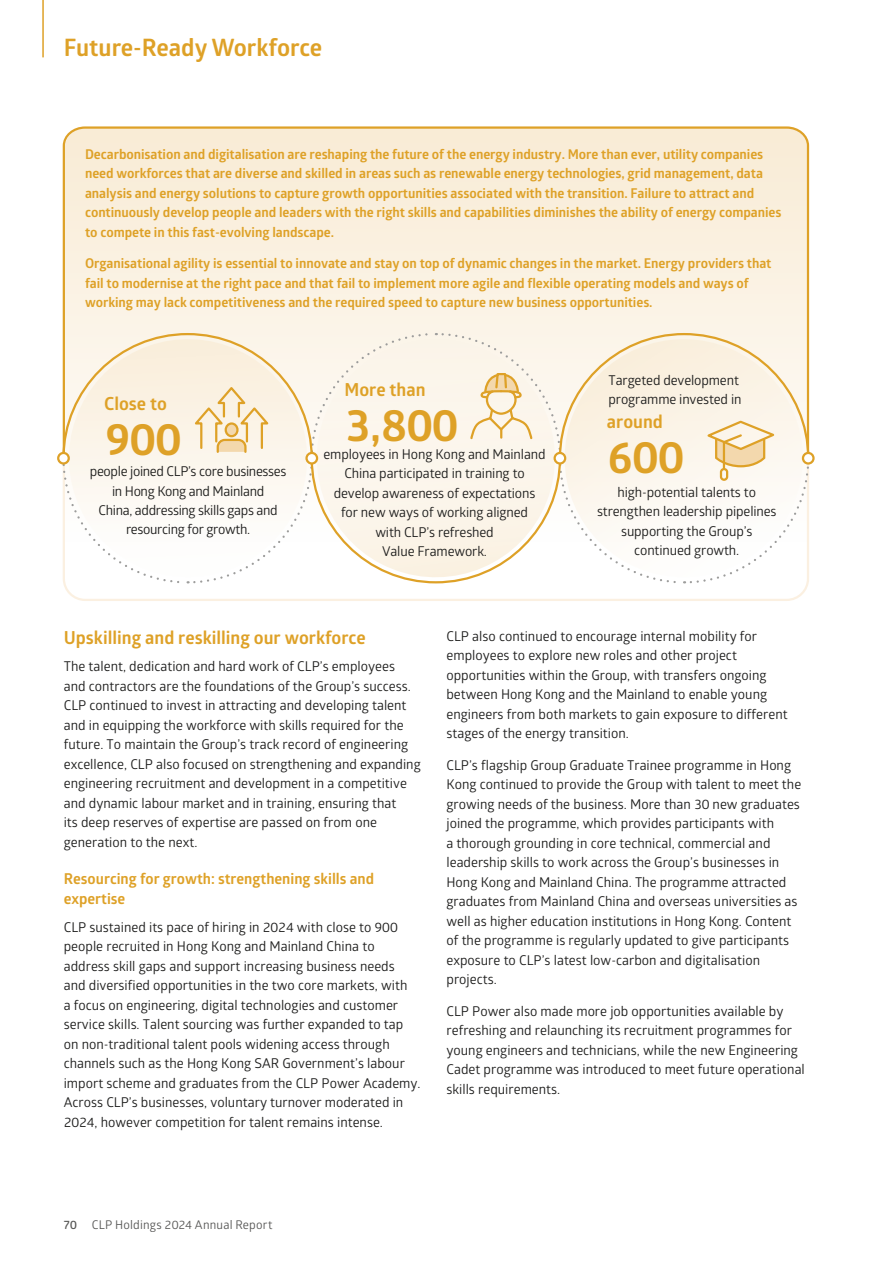
<style>
.page{position:relative;width:893px;height:1263px;background:#fff}
.page>*{position:absolute;margin:0;border:0;box-sizing:border-box;transform-origin:0 0}
.t1{font:700 45px "Glober";color:#dea127}
.t2{font:700 24px "Glober";color:#dea127}
.t3{font:700 18px "Glober";color:#dea127}
.t4{font:700 15px/19.5px "Glober";color:#dea127}
.t5{font:13.5px/19.5px "Glober";color:#1c1c1b}
.t6{font:700 13.5px/19.5px "Glober";letter-spacing:-.005em;color:#dea127}
.t7{font:13.5px/19.5px "Glober";letter-spacing:-.025em;color:#1c1c1b;text-align:center}
.t8{font:12px "Glober";letter-spacing:.015em;color:#575756}
.s1{font-weight:600}
</style>
<div class="page">
<svg style="left:69px;top:585px;width:739px;height:16px"></svg>
<svg style="left:62px;top:126px;width:748px;height:206px;background:#f9eedb"></svg>
<svg style="left:57px;top:322px;width:243px;height:272px"></svg>
<svg style="left:300px;top:322px;width:272px;height:272px;fill:#fbf4e8"></svg>
<div style="left:57px;top:452px;width:13px;height:13px;border:2px solid #dea127;border-radius:50%"></div>
<div style="left:802px;top:452px;width:13px;height:13px;border:2px solid #dea127;border-radius:50%"></div>
<svg style="left:61px;top:332px;width:749px;height:253px"></svg>
<div style="left:720px;top:468px;width:8px;height:13px;border:2px solid #dea127;border-radius:3px"></div>
<hr style="left:42px;top:0;width:2px;height:57px;background:#dea127">
<h2 class="t2" style="left:64px;top:30px;width:260px">Future-Ready Workforce</h2>
<p class="t6" style="left:85px;top:144px;width:698px">Decarbonisation and digitalisation are reshaping the future of the energy industry. More than ever, utility companies need workforces that are diverse and skilled in areas such as renewable energy technologies, grid management, data analysis and energy solutions to capture growth opportunities associated with the transition. Failure to attract and continuously develop people and leaders with the right skills and capabilities diminishes the ability of energy companies to compete in this fast-evolving landscape.</p>
<p class="t6" style="left:85px;top:254px;width:688px">Organisational agility is essential to innovate and stay on top of dynamic changes in the market. Energy providers that fail to modernise at the right pace and that fail to implement more agile and flexible operating models and ways of working may lack competitiveness and the required speed to capture new business opportunities.</p>
<h3 class="t3" style="left:104px;top:391px;width:64px">Close to</h3>
<h1 class="t1" style="left:104px;top:407px;width:78px">900</h1>
<p class="t7" style="left:90px;top:461px;width:198px">people joined CLP’s core businesses in Hong Kong and Mainland<br>China, addressing skills gaps and resourcing for growth.</p>
<h3 class="t3" style="left:344px;top:377px;width:83px">More than</h3>
<h1 class="t1" style="left:344px;top:394px;width:115px">3,800</h1>
<p class="t5" style="left:324px;top:444px;width:224px;text-align:center">employees in Hong Kong and Mainland<br>China participated in training to develop awareness of expectations<br>for new ways of working aligned<br>with CLP’s refreshed<br>Value Framework.</p>
<p class="t5" style="left:609px;top:370px;width:134px">Targeted development programme invested in</p>
<h3 class="t3" style="left:607px;top:409px;width:58px">around</h3>
<h1 class="t1" style="left:607px;top:426px;width:78px">600</h1>
<p class="t5" style="left:597px;top:482px;width:181px;text-align:center">high-potential talents to strengthen leadership pipelines supporting the Group’s continued growth.</p>
<h3 class="t3" style="left:64px;top:625px;width:304px">Upskilling and reskilling our workforce</h3>
<p class="t5" style="left:64px;top:656px;width:358px">The talent, dedication and hard work of CLP’s employees<br>and contractors are the foundations of the Group’s success.<br>CLP continued to invest in attracting and developing talent and in equipping the workforce with skills required for the future. To maintain the Group’s track record of engineering excellence, CLP also focused on strengthening and expanding engineering recruitment and development in a competitive and dynamic labour market and in training, ensuring that<br>its deep reserves of expertise are passed on from one generation to the next.</p>
<p class="t4" style="left:64px;top:869px;width:312px">Resourcing for growth: strengthening skills and expertise</p>
<p class="t5" style="left:64px;top:917px;width:358px">CLP sustained its pace of hiring in 2024 with close to 900 people recruited in Hong Kong and Mainland China to address skill gaps and support increasing business needs<br>and diversified opportunities in the two core markets, with<br>a focus on engineering, digital technologies and customer service skills. Talent sourcing was further expanded to tap on non-traditional talent pools widening access through channels such as the Hong Kong SAR Government’s labour import scheme and graduates from the CLP Power Academy.<br>Across CLP’s businesses, voluntary turnover moderated in 2024, however competition for talent remains intense.</p>
<p class="t5" style="left:446px;top:626px;width:343px">CLP also continued to encourage internal mobility for employees to explore new roles and other project opportunities within the Group, with transfers ongoing between Hong Kong and the Mainland to enable young engineers from both markets to gain exposure to different stages of the energy transition.</p>
<p class="t5" style="left:446px;top:755px;width:356px">CLP’s flagship Group Graduate Trainee programme in Hong Kong continued to provide the Group with talent to meet the growing needs of the business. More than 30 new graduates joined the programme, which provides participants with<br>a thorough grounding in core technical, commercial and leadership skills to work across the Group’s businesses in Hong Kong and Mainland China. The programme attracted graduates from Mainland China and overseas universities as well as higher education institutions in Hong Kong. Content of the programme is regularly updated to give participants exposure to CLP’s latest low-carbon and digitalisation projects.</p>
<p class="t5" style="left:446px;top:1000px;width:360px">CLP Power also made more job opportunities available by refreshing and relaunching its recruitment programmes for young engineers and technicians, while the new Engineering Cadet programme was introduced to meet future operational skills requirements.</p>
<p class="t8" style="left:64px;top:1217px;width:210px"><span class="s1">70</span> CLP Holdings 2024 Annual Report</p>
</div>
